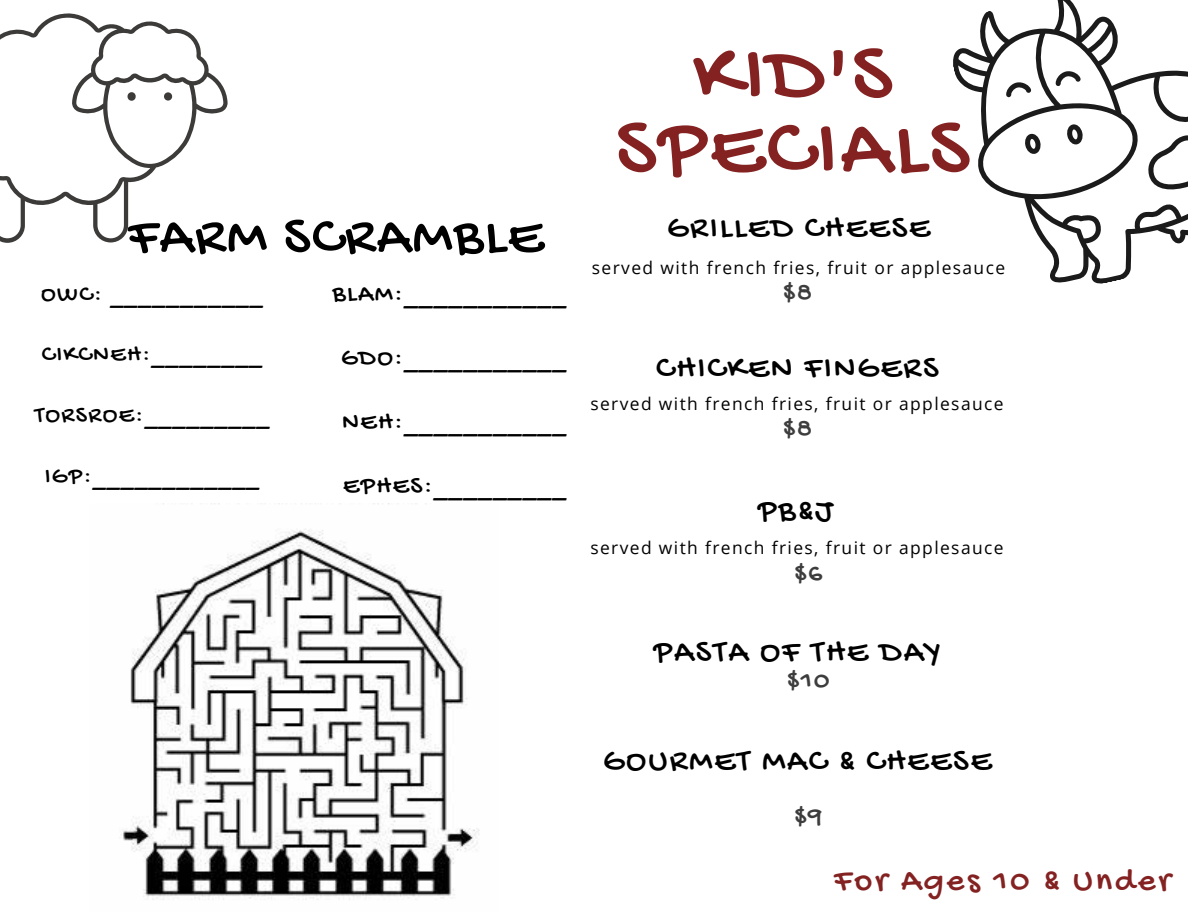
<style>
.page{position:relative;width:1188px;height:918px;background:#fff}
.page>*{position:absolute;margin:0;border:0;box-sizing:border-box;transform-origin:0 0}
.t1{font:87.45px/74.2px "Gochi Hand";letter-spacing:.03em;color:#842222;text-align:center}
.t2{font:57.45px "Gochi Hand";letter-spacing:.03em;color:#000}
.t3{font:34.5px "Gochi Hand";letter-spacing:.08em;color:#842222}
.t4{font:33.45px "Gochi Hand";letter-spacing:.06em;color:#000}
.t5{font:28.05px "Gochi Hand";color:#3d3d3d}
.t6{font:25.8px "Gochi Hand";letter-spacing:.06em;color:#000}
.t7{font:24.3px "Gochi Hand";letter-spacing:.06em;color:#000}
.t8{font:17.4px "Open Sans";letter-spacing:.08em;color:#000}
</style>
<div class="page">
<svg style="left:953px;top:0;width:235px;height:284px"></svg>
<svg style="left:1004px;top:80px;width:28px;height:18px"></svg>
<svg style="left:1054px;top:69px;width:27px;height:18px"></svg>
<img style="left:121px;top:504px;width:359px;height:396px">
<svg style="left:0;top:13px;width:228px;height:230px"></svg>
<svg style="left:127px;top:92px;width:9px;height:9px"></svg>
<svg style="left:164px;top:92px;width:8px;height:9px"></svg>
<h2 class="t2" style="left:128px;top:207px;width:417px">FARM SCRAMBLE</h2>
<h3 class="t7" style="left:41px;top:281px;width:223px">OWC: ___________</h3>
<h3 class="t7" style="left:42px;top:342px;width:222px">CIKCNEH:________</h3>
<h3 class="t7" style="left:35px;top:403px;width:236px">TORSROE:_________</h3>
<h3 class="t6" style="left:332px;top:280px;width:235px">BLAM:___________</h3>
<h3 class="t6" style="left:341px;top:344px;width:226px">GDO:___________</h3>
<h3 class="t6" style="left:342px;top:408px;width:225px">NEH:___________</h3>
<h3 class="t7" style="left:45px;top:463px;width:216px">IGP:____________</h3>
<h3 class="t6" style="left:343px;top:472px;width:224px">EPHES:_________</h3>
<h1 class="t1" style="left:616px;top:43px;width:355px">KID'S<br>SPECIALS</h1>
<h3 class="t4" style="left:667px;top:210px;width:264px">GRILLED CHEESE</h3>
<p class="t8" style="left:592px;top:255px;width:415px">served with french fries, fruit or applesauce</p>
<h3 class="t5" style="left:783px;top:278px;width:31px">$8</h3>
<h3 class="t4" style="left:656px;top:350px;width:284px">CHICKEN FINGERS</h3>
<p class="t8" style="left:590px;top:391px;width:415px">served with french fries, fruit or applesauce</p>
<h3 class="t5" style="left:783px;top:413px;width:31px">$8</h3>
<h3 class="t4" style="left:758px;top:493px;width:76px">PB&amp;J</h3>
<p class="t8" style="left:590px;top:536px;width:415px">served with french fries, fruit or applesauce</p>
<h3 class="t5" style="left:794px;top:558px;width:30px">$6</h3>
<h3 class="t4" style="left:654px;top:634px;width:289px">PASTA OF THE DAY</h3>
<h3 class="t5" style="left:786px;top:666px;width:45px">$10</h3>
<h3 class="t4" style="left:603px;top:744px;width:390px">GOURMET MAC &amp; CHEESE</h3>
<h3 class="t5" style="left:794px;top:802px;width:30px">$9</h3>
<h3 class="t3" style="left:834px;top:862px;width:338px">For Ages 10 &amp; Under</h3>
</div>
